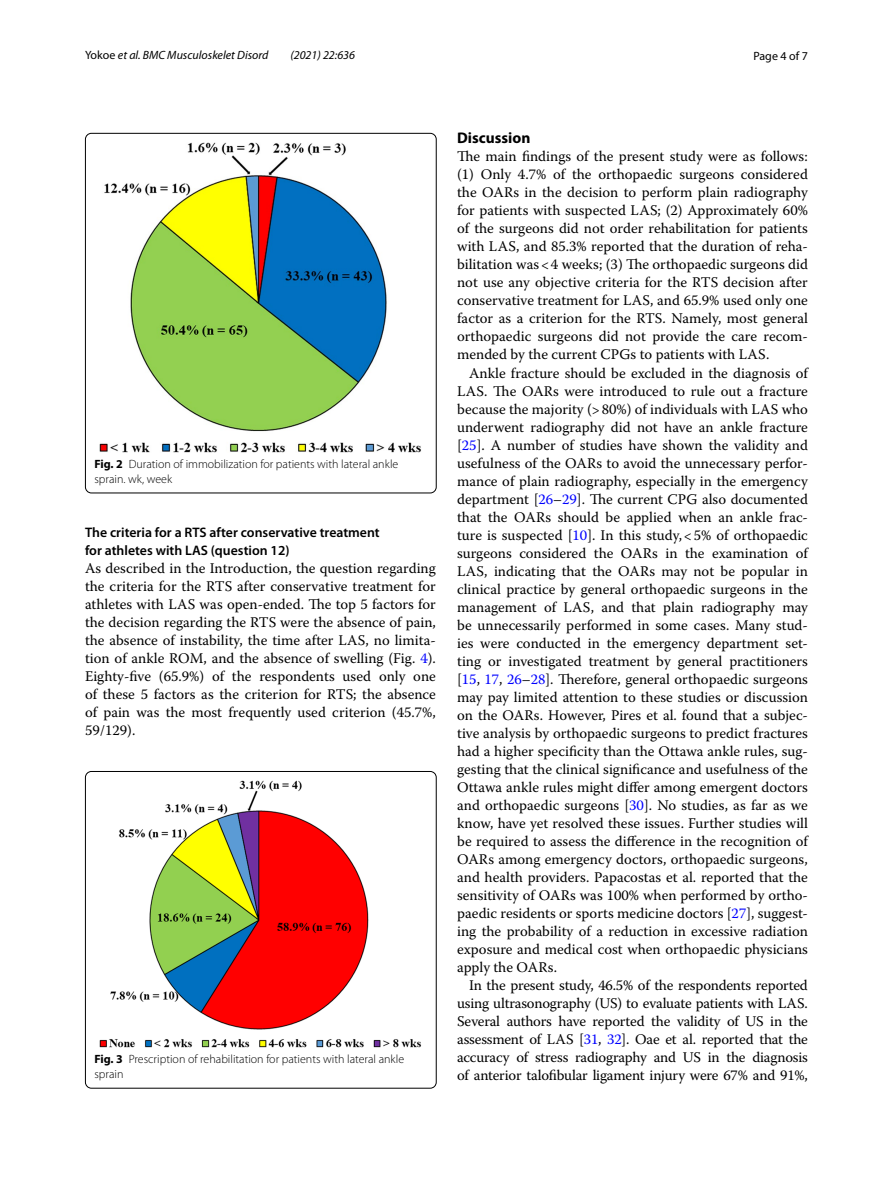
<style>
.page{position:relative;width:893px;height:1187px;background:#fff}
.page>*{position:absolute;margin:0;border:0;box-sizing:border-box;transform-origin:0 0}
.t1{font:700 15.45px "Myriad Pro";color:#000}
.t2{font:14.7px/18px "Warnock Pro";color:#000;text-align:justify}
.t3{font:600 13.8px/18px "Myriad Pro";color:#000}
.t4{font:300 12px/15px "Myriad Pro";color:#000}
.t5{font:italic 12px "Myriad Pro";color:#000}
.t6{font:12px "Myriad Pro";color:#000}
.s1{font-style:normal}
.s2{font-weight:700}
.s3{color:#00f}
</style>
<div class="page">
<img style="left:100px;top:142px;width:321px;height:310px">
<div style="left:85px;top:133px;width:351px;height:360px;border:1px solid #000;border-radius:6px"></div>
<img style="left:100px;top:780px;width:322px;height:267px">
<div style="left:85px;top:771px;width:351px;height:317px;border:1px solid #000;border-radius:6px"></div>
<p class="t5" style="left:85px;top:48px;width:185px"><span class="s1">Yokoe</span> et al. BMC Musculoskelet Disord</p>
<p class="t5" style="left:290px;top:48px;width:66px">(2021) 22:636</p>
<p class="t6" style="left:753px;top:48px;width:56px">Page 4 of 7</p>
<p class="t4" style="left:94px;top:456px;width:306px"><span class="s2">Fig. 2</span> Duration of immobilization for patients with lateral ankle sprain. wk, week</p>
<p class="t3" style="left:85px;top:523px;width:296px">The criteria for a RTS after conservative treatment for athletes with LAS (question 12)</p>
<p class="t2" style="left:85px;top:559px;width:352px">As described in the Introduction, the question regarding the criteria for the RTS after conservative treatment for athletes with LAS was open-ended. The top 5 factors for the decision regarding the RTS were the absence of pain, the absence of instability, the time after LAS, no limita&shy;tion of ankle ROM, and the absence of swelling (Fig. <span class="s3">4</span>).<br>Eighty-five (65.9%) of the respondents used only one of these 5 factors as the criterion for RTS; the absence of pain was the most frequently used criterion (45.7%, 59/129).</p>
<p class="t4" style="left:94px;top:1051px;width:311px"><span class="s2">Fig. 3</span> Prescription of rehabilitation for patients with lateral ankle sprain</p>
<p class="t1" style="left:457px;top:128px;width:75px">Discussion</p>
<p class="t2" style="left:457px;top:147px;width:352px">The main findings of the present study were as follows: (1) Only 4.7% of the orthopaedic surgeons considered the OARs in the decision to perform plain radiography for patients with suspected LAS; (2) Approximately 60% of the surgeons did not order rehabilitation for patients with LAS, and 85.3% reported that the duration of reha&shy;bilitation was&lt;4 weeks; (3) The orthopaedic surgeons did not use any objective criteria for the RTS decision after conservative treatment for LAS, and 65.9% used only one factor as a criterion for the RTS. Namely, most general orthopaedic surgeons did not provide the care recom&shy;mended by the current CPGs to patients with LAS.</p>
<p class="t2" style="left:457px;top:363px;width:352px;text-indent:12px">Ankle fracture should be excluded in the diagnosis of LAS. The OARs were introduced to rule out a fracture because the majority (&gt;80%) of individuals with LAS who underwent radiography did not have an ankle fracture [<span class="s3">25</span>]. A number of studies have shown the validity and usefulness of the OARs to avoid the unnecessary perfor&shy;mance of plain radiography, especially in the emergency department [<span class="s3">26</span>–<span class="s3">29</span>]. The current CPG also documented that the OARs should be applied when an ankle frac&shy;ture is suspected [<span class="s3">10</span>]. In this study,&lt;5% of orthopaedic surgeons considered the OARs in the examination of LAS, indicating that the OARs may not be popular in clinical practice by general orthopaedic surgeons in the management of LAS, and that plain radiography may be unnecessarily performed in some cases. Many stud&shy;ies were conducted in the emergency department set&shy;ting or investigated treatment by general practitioners [<span class="s3">15</span>, <span class="s3">17</span>, <span class="s3">26</span>–<span class="s3">28</span>]. Therefore, general orthopaedic surgeons may pay limited attention to these studies or discussion on the OARs. However, Pires et al. found that a subjec&shy;tive analysis by orthopaedic surgeons to predict fractures had a higher specificity than the Ottawa ankle rules, sug&shy;gesting that the clinical significance and usefulness of the Ottawa ankle rules might differ among emergent doctors and orthopaedic surgeons [<span class="s3">30</span>]. No studies, as far as we know, have yet resolved these issues. Further studies will be required to assess the difference in the recognition of OARs among emergency doctors, orthopaedic surgeons, and health providers. Papacostas et al. reported that the sensitivity of OARs was 100% when performed by ortho&shy;paedic residents or sports medicine doctors [<span class="s3">27</span>], suggest&shy;ing the probability of a reduction in excessive radiation exposure and medical cost when orthopaedic physicians apply the OARs.</p>
<p class="t2" style="left:457px;top:975px;width:352px;text-indent:12px">In the present study, 46.5% of the respondents reported using ultrasonography (US) to evaluate patients with LAS.<br>Several authors have reported the validity of US in the assessment of LAS [<span class="s3">31</span>, <span class="s3">32</span>]. Oae et al. reported that the accuracy of stress radiography and US in the diagnosis of anterior talofibular ligament injury were 67% and 91%,</p>
</div>
